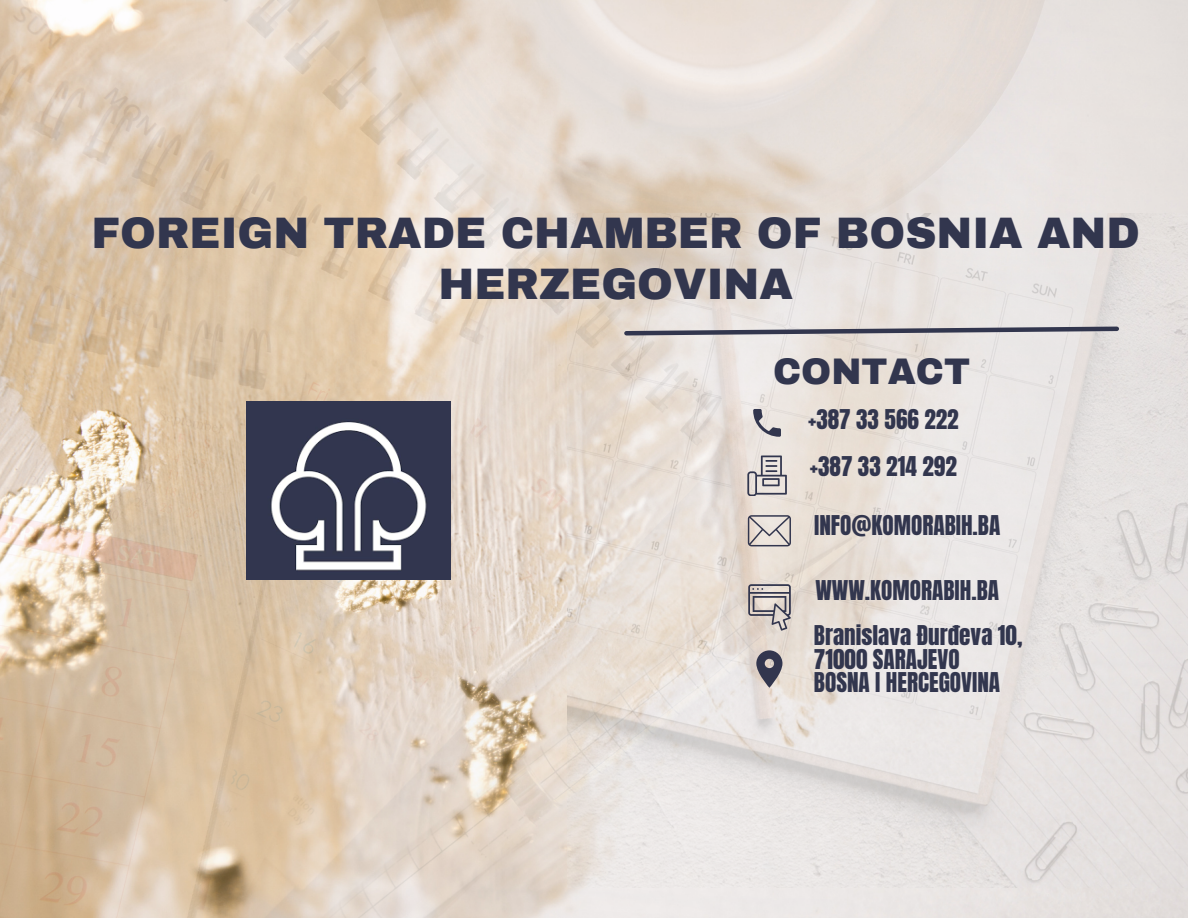
<style>
.page{position:relative;width:1188px;height:918px;background:#fff}
.page>*{position:absolute;margin:0;border:0;box-sizing:border-box;transform-origin:0 0}
.t1{font:900 43.05px/50.8px "Archivo";color:#32364e;text-align:center}
.t2{font:900 36.15px "Archivo";color:#32364e}
.t3{font:23.25px "Anton";color:#32364e}
</style>
<div class="page">
<img style="left:0;top:0;width:1188px;height:918px">
<img style="left:568px;top:214px;width:620px;height:674px">
<svg style="left:622px;top:324px;width:499px;height:14px;background:#aeacb1"></svg>
<svg style="left:756px;top:650px;width:26px;height:38px"></svg>
<svg style="left:753px;top:409px;width:28px;height:28px"></svg>
<img style="left:246px;top:402px;width:204px;height:177px">
<svg style="left:748px;top:515px;width:43px;height:31px"></svg>
<svg style="left:748px;top:584px;width:43px;height:46px;background:#b1aaa9"></svg>
<svg style="left:747px;top:456px;width:40px;height:40px;background:#b5b1b4"></svg>
<p class="t1" style="left:91px;top:208px;width:1050px">FOREIGN TRADE CHAMBER OF BOSNIA AND<br>HERZEGOVINA</p>
<p class="t2" style="left:773px;top:352px;width:199px">CONTACT</p>
<p class="t3" style="left:808px;top:402px;width:152px">+387 33 566 222</p>
<h3 class="t3" style="left:810px;top:449px;width:149px">+387 33 214 292</h3>
<p class="t3" style="left:814px;top:508px;width:188px">INFO@KOMORABIH.BA</p>
<h1 class="t3" style="left:815px;top:573px;width:185px">WWW.KOMORABIH.BA</h1>
<p class="t3" style="left:814px;top:619px;width:210px">Branislava Đurđeva 10,</p>
<p class="t3" style="left:814px;top:642px;width:147px">71000 SARAJEVO</p>
<h3 class="t3" style="left:814px;top:665px;width:188px">BOSNA I HERCEGOVINA</h3>
</div>
